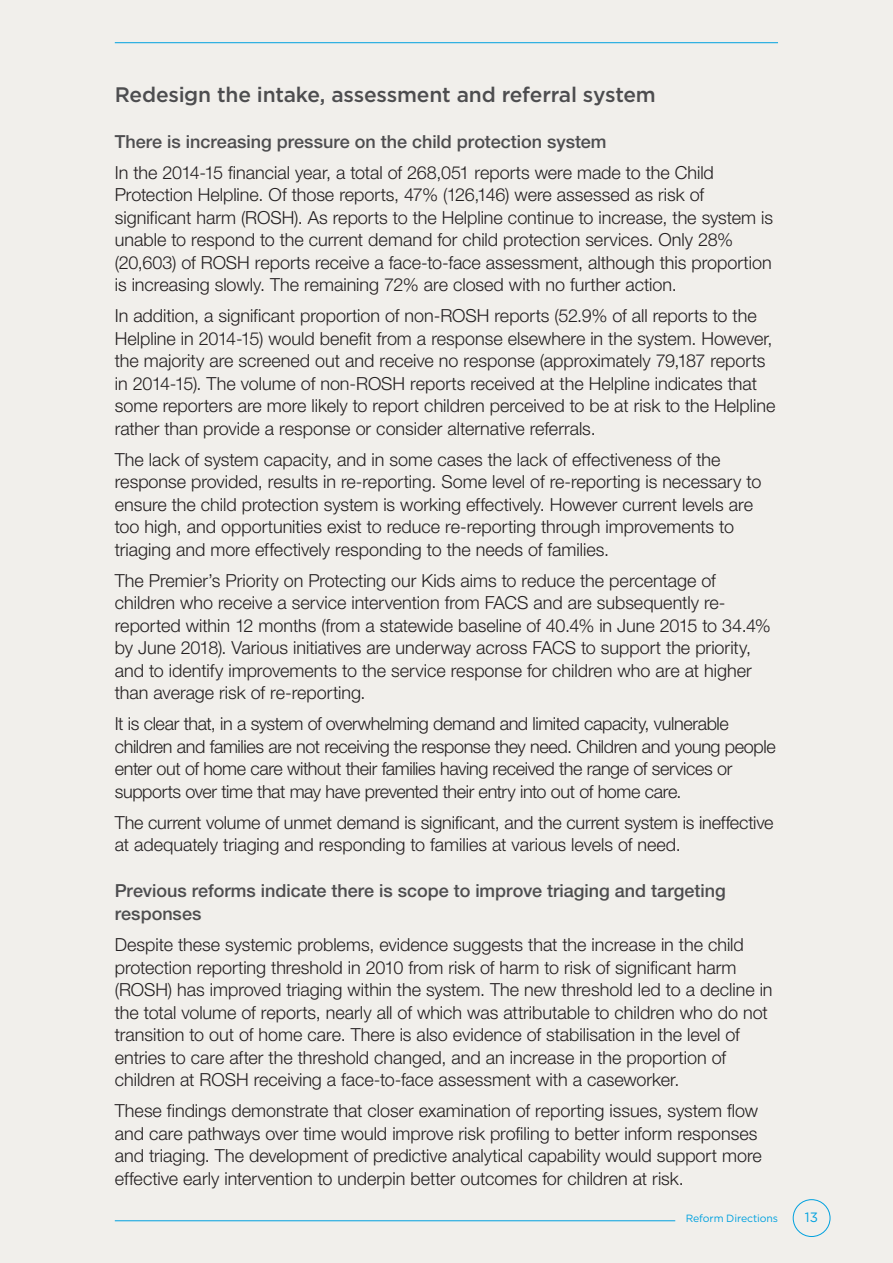
<style>
.page{position:relative;width:893px;height:1263px;background:#f1efeb}
.page>*{position:absolute;margin:0;border:0;box-sizing:border-box;transform-origin:0 0}
.Heading_3{font:500 21px "Gotham";letter-spacing:-.01em;color:#4d4d4f}
.Body_copy{font:300 18px/22.5px "Helvetica Neue LT Std";letter-spacing:-.005em;color:#231f20}
.Heading_4{font:500 18px/22.5px "Helvetica Neue LT Std";color:#4d4d4f}
.t1{font:13.5px "Gotham";color:#00a1df}
.t2{font:10.5px "Gotham";letter-spacing:-.01em;color:#00a1df}
</style>
<div class="page">
<div style="left:793px;top:1199px;width:37px;height:38px;border:1px solid #00a1df;border-radius:50%"></div>
<hr style="left:115px;top:1220px;width:560px;height:1px;background:#00a1df">
<hr style="left:115px;top:42px;width:663px;height:1px;background:#00a1df">
<p class="Heading_3" style="left:115px;top:81px;width:543px">Redesign the intake, assessment and referral system</p>
<p class="Heading_4" style="left:115px;top:130px;width:493px">There is increasing pressure on the child protection system</p>
<p class="Body_copy" style="left:115px;top:161px;width:660px">In the 2014-15 financial year, a total of 268,051 reports were made to the Child Protection Helpline. Of those reports, 47% (126,146) were assessed as risk of significant harm (ROSH). As reports to the Helpline continue to increase, the system is unable to respond to the current demand for child protection services. Only 28% (20,603) of ROSH reports receive a face-to-face assessment, although this proportion is increasing slowly. The remaining 72% are closed with no further action.</p>
<p class="Body_copy" style="left:115px;top:304px;width:662px">In addition, a significant proportion of non-ROSH reports (52.9% of all reports to the Helpline in 2014-15) would benefit from a response elsewhere in the system. However, the majority are screened out and receive no response (approximately 79,187 reports in 2014-15). The volume of non-ROSH reports received at the Helpline indicates that some reporters are more likely to report children perceived to be at risk to the Helpline rather than provide a response or consider alternative referrals.</p>
<p class="Body_copy" style="left:115px;top:448px;width:648px">The lack of system capacity, and in some cases the lack of effectiveness of the response provided, results in re-reporting. Some level of re-reporting is necessary to ensure the child protection system is working effectively. However current levels are too high, and opportunities exist to reduce re-reporting through improvements to triaging and more effectively responding to the needs of families.</p>
<p class="Body_copy" style="left:115px;top:569px;width:657px">The Premier’s Priority on Protecting our Kids aims to reduce the percentage of children who receive a service intervention from FACS and are subsequently re&shy;reported within 12 months (from a statewide baseline of 40.4% in June 2015 to 34.4% by June 2018). Various initiatives are underway across FACS to support the priority, and to identify improvements to the service response for children who are at higher than average risk of re-reporting.</p>
<p class="Body_copy" style="left:115px;top:712px;width:662px">It is clear that, in a system of overwhelming demand and limited capacity, vulnerable children and families are not receiving the response they need. Children and young people enter out of home care without their families having received the range of services or supports over time that may have prevented their entry into out of home care.</p>
<p class="Body_copy" style="left:115px;top:811px;width:660px">The current volume of unmet demand is significant, and the current system is ineffective at adequately triaging and responding to families at various levels of need.</p>
<p class="Heading_4" style="left:115px;top:880px;width:612px">Previous reforms indicate there is scope to improve triaging and targeting responses</p>
<p class="Body_copy" style="left:115px;top:933px;width:659px">Despite these systemic problems, evidence suggests that the increase in the child protection reporting threshold in 2010 from risk of harm to risk of significant harm (ROSH) has improved triaging within the system. The new threshold led to a decline in the total volume of reports, nearly all of which was attributable to children who do not transition to out of home care. There is also evidence of stabilisation in the level of entries to care after the threshold changed, and an increase in the proportion of children at ROSH receiving a face-to-face assessment with a caseworker.</p>
<p class="Body_copy" style="left:115px;top:1099px;width:649px">These findings demonstrate that closer examination of reporting issues, system flow and care pathways over time would improve risk profiling to better inform responses and triaging. The development of predictive analytical capability would support more effective early intervention to underpin better outcomes for children at risk.</p>
<p class="t2" style="left:686px;top:1212px;width:94px">Reform Directions</p>
<p class="t1" style="left:805px;top:1209px;width:15px">13</p>
</div>
